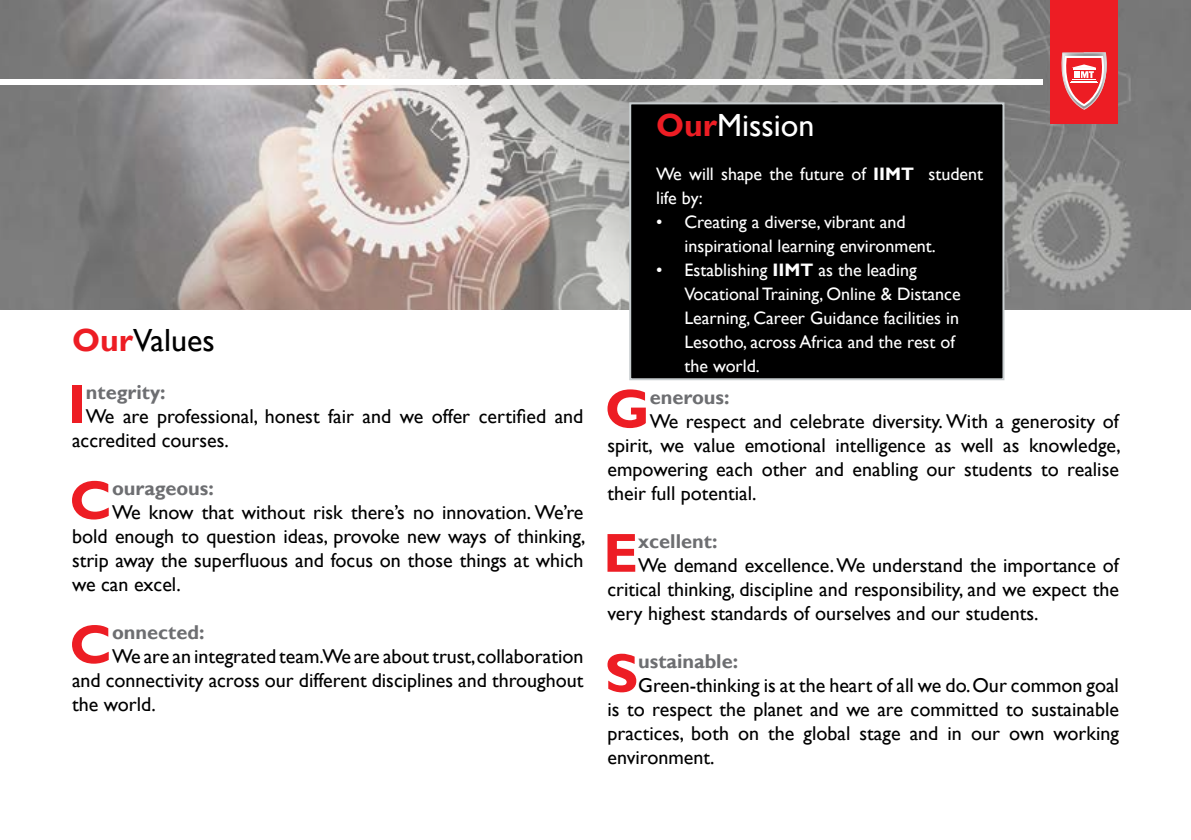
<style>
.page{position:relative;width:1191px;height:840px;background:#fff}
.page>*{position:absolute;margin:0;border:0;box-sizing:border-box;transform-origin:0 0}
.t1{font:700 55.2px "Gill Sans";color:#ed1d24}
.t2{font:32px "Gill Sans";color:#fff}
.t3{font:32px "Gill Sans";color:#000}
.t4{font:20px/24px "Gill Sans";color:#000;text-align:justify}
.t5{font:700 20px "Gill Sans";color:#6d6e71}
.t6{font:18px/24px "Gill Sans";color:#fff}
.s1{font-weight:700;color:#ed1d24}
.s2{font-weight:700}
</style>
<div class="page">
<img style="left:0;top:0;width:1190px;height:309px">
<div style="left:0;top:79px;width:1042px;height:6px;background:#fff"></div>
<div style="left:1050px;top:0;width:68px;height:123px;background:#ed1d24"></div>
<svg style="left:1061px;top:52px;width:46px;height:58px"></svg>
<div style="left:630px;top:103px;width:373px;height:276px;background:#000"></div>
<div style="left:629px;top:102px;width:375px;height:278px;border:2px solid #c8ced0"></div>
<hr style="left:1190px;top:0;width:1px;height:309px;background:#000">
<h2 class="t3" style="left:72px;top:321px;width:144px"><span class="s1">Our</span>Values</h2>
<h1 class="t1" style="left:67px;top:371px;width:20px">I</h1>
<p class="t5" style="left:86px;top:380px;width:81px">ntegrity:</p>
<p class="t4" style="left:72px;top:404px;width:513px;text-indent:14px">We are professional, honest fair and we offer certified and accredited courses.</p>
<h1 class="t1" style="left:69px;top:467px;width:44px">C</h1>
<p class="t5" style="left:112px;top:476px;width:103px">ourageous:</p>
<p class="t4" style="left:72px;top:500px;width:515px;text-indent:40px">We know that without risk there’s no innovation. We’re bold enough to question ideas, provoke new ways of thinking, strip away the superfluous and focus on those things at which we can excel.</p>
<h1 class="t1" style="left:69px;top:611px;width:44px">C</h1>
<p class="t5" style="left:112px;top:620px;width:94px">onnected:</p>
<p class="t4" style="left:72px;top:644px;width:513px;text-indent:40px">We are an integrated team.We are about trust,collaboration and connectivity across our different disciplines and throughout the world.</p>
<h2 class="t2" style="left:656px;top:106px;width:160px"><span class="s1">Our</span>Mission</h2>
<p class="t6" style="left:656px;top:162px;width:328px">We will shape the future of <span class="s2">IIMT</span> student life by:</p>
<p class="t6" style="left:684px;top:210px;width:253px;text-indent:-28px">• Creating a diverse, vibrant and inspirational learning environment.</p>
<p class="t6" style="left:684px;top:258px;width:278px;text-indent:-28px">• Establishing <span class="s2">IIMT</span> as the leading<br>Vocational Training, Online &amp; Distance<br>Learning, Career Guidance facilities in<br>Lesotho, across Africa and the rest of the world.</p>
<h1 class="t1" style="left:605px;top:375px;width:46px">G</h1>
<p class="t5" style="left:650px;top:384px;width:81px">enerous:</p>
<p class="t4" style="left:607px;top:409px;width:515px;text-indent:42px">We respect and celebrate diversity. With a generosity of spirit, we value emotional intelligence as well as knowledge, empowering each other and enabling our students to realise their full potential.</p>
<h1 class="t1" style="left:603px;top:519px;width:37px">E</h1>
<p class="t5" style="left:638px;top:528px;width:81px">xcellent:</p>
<p class="t4" style="left:607px;top:553px;width:513px;text-indent:31px">We demand excellence. We understand the importance of critical thinking, discipline and responsibility, and we expect the very highest standards of ourselves and our students.</p>
<h1 class="t1" style="left:605px;top:639px;width:35px">S</h1>
<p class="t5" style="left:638px;top:648px;width:101px">ustainable:</p>
<p class="t4" style="left:607px;top:673px;width:513px;text-indent:31px">Green-thinking is at the heart of all we do. Our common goal is to respect the planet and we are committed to sustainable practices, both on the global stage and in our own working environment.</p>
</div>
